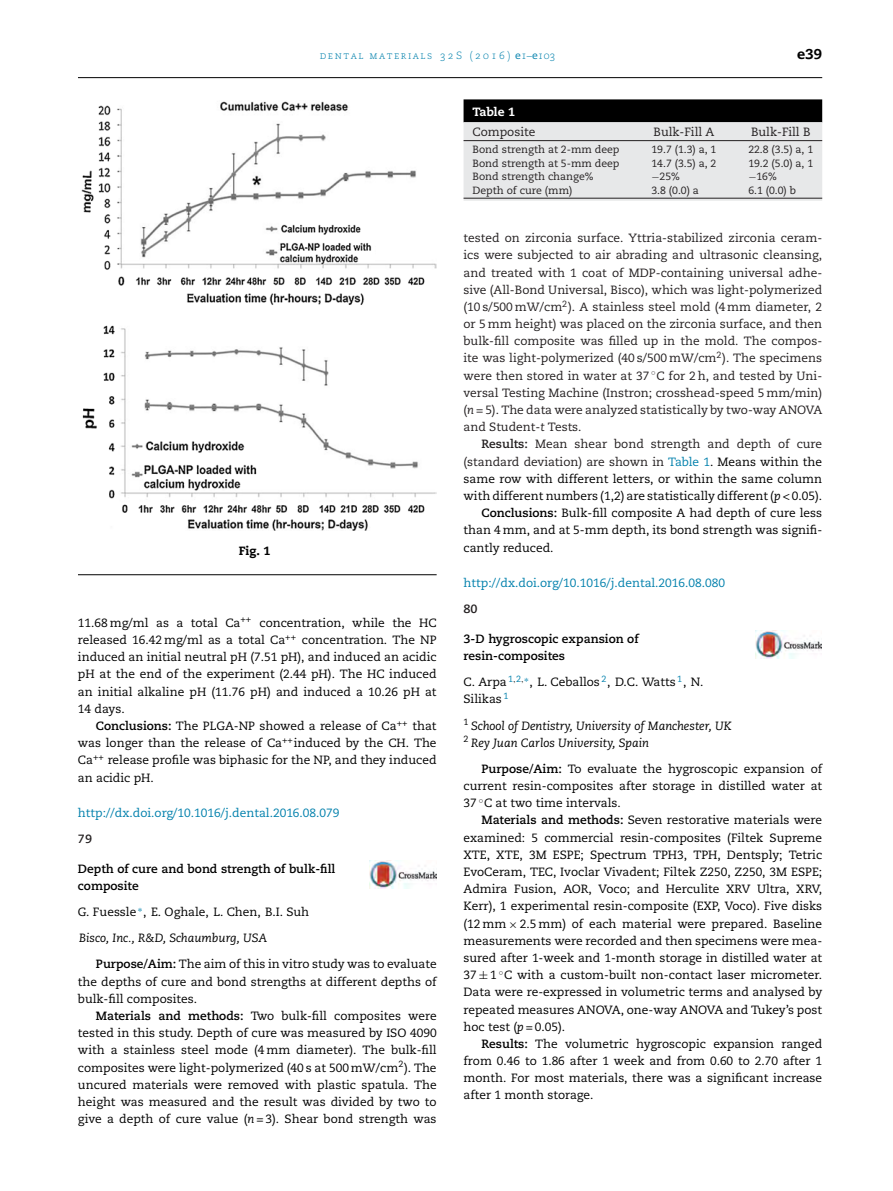
<style>
.page{position:relative;width:893px;height:1191px;background:#fff}
.page>*{position:absolute;margin:0;border:0;box-sizing:border-box;transform-origin:0 0}
.t1{font:800 14.25px "Caecilia";color:#000}
.t2{font:12px/17.2px "Caecilia";color:#000;text-align:justify}
.t3{font:12px/17.2px "Caecilia";color:#231f20;text-align:justify}
.t4{font:12px "Caecilia";color:#0080ac}
.t5{font:700 12px/17.2px "Caecilia";color:#000}
.t6{font:italic 12px/17.2px "Caecilia";color:#000}
.t7{font:800 12px "Caecilia";color:#fff}
.t8{font:800 12px "Caecilia";color:#000}
.t9{font:700 12px "Caecilia";color:#231f20}
.t10{font:10.5px "Caecilia";color:#231f20}
.t11{font:10.5px "Caecilia Light SC";letter-spacing:.145em;color:#0080ac}
.s1{font-family:"Caecilia"}
.s2{font-weight:700}
.s3{font-style:italic}
.s4{font-family:"MTSY"}
.s5{color:#0080ac}
.s6{color:#000}
</style>
<div class="page">
<hr style="left:78px;top:77px;width:744px;height:1px;background:#000">
<img style="left:81px;top:101px;width:355px;height:429px">
<hr style="left:78px;top:574px;width:359px;height:1px;background:#000">
<img style="left:370px;top:860px;width:66px;height:28px">
<div style="left:464px;top:99px;width:358px;height:23px;background:#000"></div>
<div style="left:464px;top:122px;width:358px;height:79px;background:#e7e8e9"></div>
<hr style="left:464px;top:140px;width:358px;height:1px;background:#231f20">
<hr style="left:464px;top:198px;width:358px;height:1px;background:#231f20">
<img style="left:755px;top:630px;width:67px;height:28px">
<p class="t11" style="left:320px;top:50px;width:237px">dental materials 32S (2016) <span class="s1">e</span>1–<span class="s1">e</span>103</p>
<p class="t1" style="left:797px;top:49px;width:26px">e39</p>
<p class="t8" style="left:239px;top:545px;width:33px">Fig. 1</p>
<p class="t2" style="left:78px;top:615px;width:360px">11.68 mg/ml as a total Ca<sup>++</sup> concentration, while the HC released 16.42 mg/ml as a total Ca<sup>++</sup> concentration. The NP induced an initial neutral pH (7.51 pH), and induced an acidic pH at the end of the experiment (2.44 pH). The HC induced an initial alkaline pH (11.76 pH) and induced a 10.26 pH at 14 days.</p>
<p class="t2" style="left:78px;top:718px;width:360px;text-indent:18px"><span class="s2">Conclusions:</span> The PLGA-NP showed a release of Ca<sup>++</sup> that was longer than the release of Ca<sup>++</sup>induced by the CH. The Ca<sup>++</sup> release profile was biphasic for the NP, and they induced an acidic pH.</p>
<p class="t4" style="left:78px;top:807px;width:263px">http://dx.doi.org/10.1016/j.dental.2016.08.079</p>
<p class="t9" style="left:78px;top:833px;width:16px">79</p>
<p class="t5" style="left:78px;top:861px;width:259px">Depth of cure and bond strength of bulk-fill composite</p>
<p class="t2" style="left:78px;top:900px;width:233px;line-height:26.1px">G. Fuessle <sup>∗</sup>, E. Oghale, L. Chen, B.I. Suh<br><span class="s3">Bisco, Inc., R&amp;D, Schaumburg, USA</span></p>
<p class="t2" style="left:78px;top:956px;width:360px;text-indent:18px"><span class="s2">Purpose/Aim:</span> The aim of this in vitro study was to evaluate the depths of cure and bond strengths at different depths of bulk-fill composites.</p>
<p class="t2" style="left:78px;top:1008px;width:360px;text-indent:18px"><span class="s2">Materials and methods:</span> Two bulk-fill composites were tested in this study. Depth of cure was measured by ISO 4090 with a stainless steel mode (4 mm diameter). The bulk-fill composites were light-polymerized (40 s at 500 mW/cm<sup>2</sup>). The uncured materials were removed with plastic spatula. The height was measured and the result was divided by two to give a depth of cure value (<span class="s3">n</span> = 3). Shear bond strength was</p>
<p class="t7" style="left:472px;top:107px;width:44px">Table 1</p>
<p class="t3" style="left:472px;top:124px;width:64px">Composite</p>
<p class="t3" style="left:654px;top:124px;width:62px">Bulk-Fill A</p>
<p class="t3" style="left:751px;top:124px;width:61px">Bulk-Fill B</p>
<p class="t10" style="left:472px;top:145px;width:149px">Bond strength at 2-mm deep</p>
<p class="t10" style="left:651px;top:145px;width:66px">19.7 (1.3) a, 1</p>
<p class="t10" style="left:748px;top:145px;width:66px">22.8 (3.5) a, 1</p>
<p class="t10" style="left:472px;top:159px;width:149px">Bond strength at 5-mm deep</p>
<p class="t10" style="left:651px;top:159px;width:66px">14.7 (3.5) a, 2</p>
<p class="t10" style="left:748px;top:159px;width:66px">19.2 (5.0) a, 1</p>
<p class="t10" style="left:472px;top:172px;width:123px">Bond strength change%</p>
<p class="t10" style="left:651px;top:172px;width:30px"><span class="s4">−</span>25%</p>
<p class="t10" style="left:748px;top:172px;width:30px"><span class="s4">−</span>16%</p>
<p class="t10" style="left:472px;top:186px;width:101px">Depth of cure (mm)</p>
<p class="t10" style="left:651px;top:186px;width:49px">3.8 (0.0) a</p>
<p class="t10" style="left:748px;top:186px;width:49px">6.1 (0.0) b</p>
<p class="t3" style="left:464px;top:230px;width:360px">tested on zirconia surface. Yttria-stabilized zirconia ceram&shy;ics were subjected to air abrading and ultrasonic cleansing, and treated with 1 coat of MDP-containing universal adhe&shy;sive (All-Bond Universal, Bisco), which was light-polymerized (10 s/500 mW/cm<sup>2</sup>). A stainless steel mold (4 mm diameter, 2 or 5 mm height) was placed on the zirconia surface, and then bulk-fill composite was filled up in the mold. The compos&shy;ite was light-polymerized (40 s/500 mW/cm<sup>2</sup>). The specimens were then stored in water at 37 <sup>◦</sup>C for 2 h, and tested by Uni&shy;versal Testing Machine (Instron; crosshead-speed 5 mm/min) (<span class="s3">n</span> = 5). The data were analyzed statistically by two-way ANOVA and Student-<span class="s3">t</span> Tests.</p>
<p class="t3" style="left:481px;top:437px;width:342px"><span class="s2">Results:</span> Mean shear bond strength and depth of cure</p>
<p class="t3" style="left:464px;top:454px;width:360px">(standard deviation) are shown in <span class="s5">Table 1</span><span class="s6">. Means within the</span></p>
<p class="t2" style="left:464px;top:471px;width:360px">same row with different letters, or within the same column</p>
<p class="t2" style="left:464px;top:488px;width:360px">with different numbers (1,2) are statistically different (<span class="s3">p</span> &lt; 0.05).</p>
<p class="t2" style="left:481px;top:505px;width:342px"><span class="s2">Conclusions:</span> Bulk-fill composite A had depth of cure less</p>
<p class="t2" style="left:464px;top:522px;width:360px">than 4 mm, and at 5-mm depth, its bond strength was signifi-</p>
<p class="t2" style="left:464px;top:540px;width:92px">cantly reduced.</p>
<p class="t4" style="left:464px;top:577px;width:263px">http://dx.doi.org/10.1016/j.dental.2016.08.080</p>
<p class="t9" style="left:464px;top:603px;width:16px">80</p>
<p class="t5" style="left:464px;top:631px;width:177px">3-D hygroscopic expansion of resin-composites</p>
<p class="t2" style="left:464px;top:674px;width:241px">C. Arpa <sup>1</sup><sup>,</sup><sup>2</sup><sup>,</sup><sup>∗</sup>, L. Ceballos <sup>2</sup>, D.C. Watts <sup>1</sup>, N.<br>Silikas <sup>1</sup></p>
<p class="t6" style="left:464px;top:717px;width:269px"><sup>1</sup> School of Dentistry, University of Manchester, UK<br><sup>2</sup> Rey Juan Carlos University, Spain</p>
<p class="t2" style="left:464px;top:761px;width:360px;text-indent:18px"><span class="s2">Purpose/Aim:</span> To evaluate the hygroscopic expansion of current resin-composites after storage in distilled water at 37 <sup>◦</sup>C at two time intervals.</p>
<p class="t2" style="left:464px;top:812px;width:360px;text-indent:18px"><span class="s2">Materials and methods:</span> Seven restorative materials were examined: 5 commercial resin-composites (Filtek Supreme XTE, XTE, 3M ESPE; Spectrum TPH3, TPH, Dentsply; Tetric EvoCeram, TEC, Ivoclar Vivadent; Filtek Z250, Z250, 3M ESPE; Admira Fusion, AOR, Voco; and Herculite XRV Ultra, XRV, Kerr), 1 experimental resin-composite (EXP, Voco). Five disks (12 mm <span class="s4">×</span> 2.5 mm) of each material were prepared. Baseline measurements were recorded and then specimens were mea&shy;sured after 1-week and 1-month storage in distilled water at 37 <span class="s4">±</span> 1 <sup>◦</sup>C with a custom-built non-contact laser micrometer.<br>Data were re-expressed in volumetric terms and analysed by repeated measures ANOVA, one-way ANOVA and Tukey’s post hoc test (<span class="s3">p</span> = 0.05).</p>
<p class="t2" style="left:464px;top:1036px;width:360px;text-indent:18px"><span class="s2">Results:</span> The volumetric hygroscopic expansion ranged from 0.46 to 1.86 after 1 week and from 0.60 to 2.70 after 1 month. For most materials, there was a significant increase after 1 month storage.</p>
</div>
